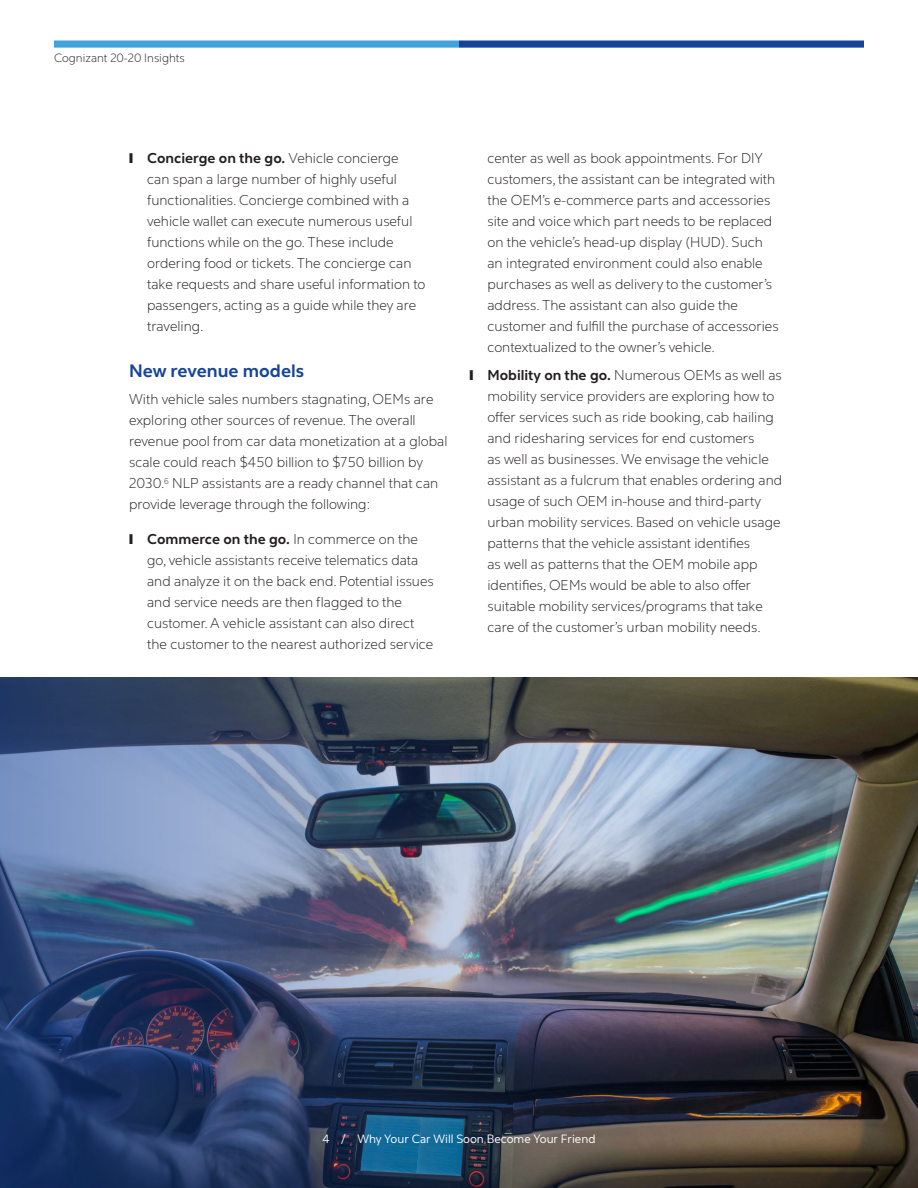
<style>
.page{position:relative;width:918px;height:1188px;background:#fff}
.page>*{position:absolute;margin:0;border:0;box-sizing:border-box;transform-origin:0 0}
.Heading_2_-_12_14{font:700 18px "Cognizant Sans";color:#164499}
.Body_9_5_14{font:300 14.25px/21px "Cognizant Sans";color:#231f20}
.Folio_Centered_8_10{font:12px "Cognizant Sans";color:#fff}
.t1{font:300 12px "Cognizant Sans";color:#231f20}
.s1{font-weight:700}
</style>
<div class="page">
<img style="left:0;top:677px;width:918px;height:511px">
<div style="left:459px;top:40px;width:405px;height:8px;background:#164499"></div>
<div style="left:54px;top:40px;width:405px;height:8px;background:#40a3db"></div>
<p class="t1" style="left:54px;top:51px;width:132px">Cognizant 20-20 Insights</p>
<p class="Body_9_5_14" style="left:147px;top:148px;width:280px;text-indent:-18px">❙ <span class="s1">Concierge on the go.</span> Vehicle concierge<br>can span a large number of highly useful functionalities. Concierge combined with a vehicle wallet can execute numerous useful functions while on the go. These include ordering food or tickets. The concierge can take requests and share useful information to passengers, acting as a guide while they are traveling.</p>
<p class="Heading_2_-_12_14" style="left:129px;top:359px;width:177px">New revenue models</p>
<p class="Body_9_5_14" style="left:129px;top:389px;width:320px">With vehicle sales numbers stagnating, OEMs are exploring other sources of revenue. The overall revenue pool from car data monetization at a global scale could reach $450 billion to $750 billion by 2030.<sup>6</sup> NLP assistants are a ready channel that can provide leverage through the following:</p>
<p class="Body_9_5_14" style="left:147px;top:529px;width:288px;text-indent:-18px">❙ <span class="s1">Commerce on the go.</span> In commerce on the go, vehicle assistants receive telematics data and analyze it on the back end. Potential issues and service needs are then flagged to the customer. A vehicle assistant can also direct the customer to the nearest authorized service</p>
<p class="Body_9_5_14" style="left:487px;top:148px;width:293px">center as well as book appointments. For DIY customers, the assistant can be integrated with the OEM’s e-commerce parts and accessories site and voice which part needs to be replaced on the vehicle’s head-up display (HUD). Such an integrated environment could also enable purchases as well as delivery to the customer’s address. The assistant can also guide the customer and fulfill the purchase of accessories contextualized to the owner’s vehicle.</p>
<p class="Body_9_5_14" style="left:487px;top:364px;width:296px;text-indent:-18px">❙ <span class="s1">Mobility on the go.</span> Numerous OEMs as well as mobility service providers are exploring how to offer services such as ride booking, cab hailing and ridesharing services for end customers<br>as well as businesses. We envisage the vehicle assistant as a fulcrum that enables ordering and usage of such OEM in-house and third-party urban mobility services. Based on vehicle usage patterns that the vehicle assistant identifies<br>as well as patterns that the OEM mobile app identifies, OEMs would be able to also offer suitable mobility services/programs that take care of the customer’s urban mobility needs.</p>
<p class="Folio_Centered_8_10" style="left:322px;top:1132px;width:275px">4 / Why Your Car Will Soon Become Your Friend</p>
</div>
